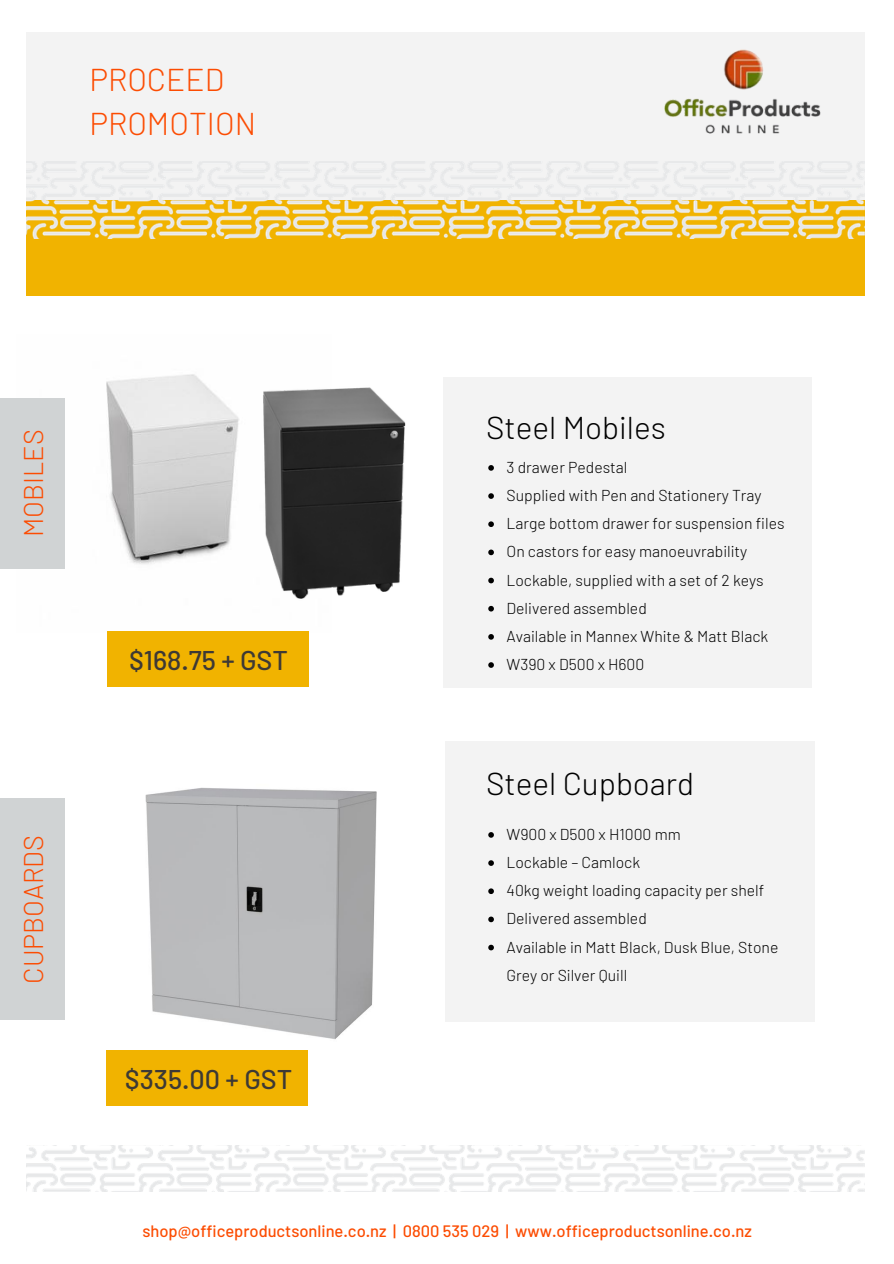
<style>
.page{position:relative;width:894px;height:1264px;background:#fff}
.page>*{position:absolute;margin:0;border:0;box-sizing:border-box;transform-origin:0 0}
.t1{font:300 31.5px "Barlow";color:#000}
.t2{font:300 31.5px/44px "Barlow";color:#fc4c02}
.t3{font:500 27px "Barlow";color:#3d3935}
.t4{font:300 27px "Barlow";color:#fc4c02}
.t5{font:500 16.5px "Barlow";color:#fc4c02}
.t6{font:300 15.75px/28.2px "Barlow";color:#000}
</style>
<div class="page">
<div style="left:26px;top:32px;width:838px;height:168px;background:#f3f3f3"></div>
<div style="left:26px;top:200px;width:838px;height:96px;background:#f1b300"></div>
<img style="left:26px;top:161px;width:440px;height:78px">
<img style="left:16px;top:374px;width:182px;height:195px">
<img style="left:198px;top:378px;width:208px;height:265px">
<div style="left:443px;top:377px;width:369px;height:310px;background:#f3f3f3"></div>
<div style="left:445px;top:741px;width:369px;height:280px;background:#f3f3f3"></div>
<img style="left:26px;top:1145px;width:838px;height:46px">
<div style="left:0;top:398px;width:65px;height:170px;background:#d0d3d4"></div>
<div style="left:107px;top:631px;width:201px;height:56px;background:#f1b300"></div>
<img style="left:145px;top:787px;width:232px;height:253px">
<div style="left:106px;top:1050px;width:201px;height:55px;background:#f1b300"></div>
<svg style="left:488px;top:465px;width:6px;height:5px"></svg>
<svg style="left:488px;top:493px;width:6px;height:6px"></svg>
<svg style="left:488px;top:521px;width:6px;height:6px"></svg>
<svg style="left:488px;top:549px;width:6px;height:6px"></svg>
<svg style="left:488px;top:577px;width:6px;height:6px"></svg>
<svg style="left:488px;top:606px;width:6px;height:5px"></svg>
<svg style="left:488px;top:634px;width:6px;height:5px"></svg>
<svg style="left:488px;top:662px;width:6px;height:6px"></svg>
<svg style="left:488px;top:832px;width:6px;height:5px"></svg>
<svg style="left:488px;top:860px;width:6px;height:5px"></svg>
<svg style="left:488px;top:888px;width:6px;height:6px"></svg>
<svg style="left:488px;top:916px;width:6px;height:6px"></svg>
<svg style="left:488px;top:944px;width:6px;height:6px"></svg>
<div style="left:0;top:798px;width:65px;height:222px;background:#d0d3d4"></div>
<img style="left:466px;top:32px;width:399px;height:264px">
<h1 class="t2" style="left:89px;top:57px;width:168px">PROCEED<br>PROMOTION</h1>
<h2 class="t4" style="left:16px;top:537px;width:109px;rotate:-90deg">MOBILES</h2>
<h2 class="t4" style="left:16px;top:983px;width:150px;rotate:-90deg">CUPBOARDS</h2>
<h2 class="t3" style="left:129px;top:643px;width:160px">$168.75 + GST</h2>
<h2 class="t3" style="left:125px;top:1061px;width:169px">$335.00 + GST</h2>
<h1 class="t1" style="left:486px;top:407px;width:181px">Steel Mobiles</h1>
<p class="t6" style="left:506px;top:452px;width:279px">3 drawer Pedestal<br>Supplied with Pen and Stationery Tray<br>Large bottom drawer for suspension files<br>On castors for easy manoeuvrability<br>Lockable, supplied with a set of 2 keys<br>Delivered assembled<br>Available in Mannex White &amp; Matt Black<br>W390 x D500 x H600</p>
<h1 class="t1" style="left:486px;top:763px;width:210px">Steel Cupboard</h1>
<p class="t6" style="left:506px;top:819px;width:273px">W900 x D500 x H1000 mm<br>Lockable – Camlock<br>40kg weight loading capacity per shelf<br>Delivered assembled<br>Available in Matt Black, Dusk Blue, Stone<br>Grey or Silver Quill</p>
<p class="t5" style="left:142px;top:1220px;width:611px">shop@officeproductsonline.co.nz | 0800 535 029 | www.officeproductsonline.co.nz</p>
</div>
